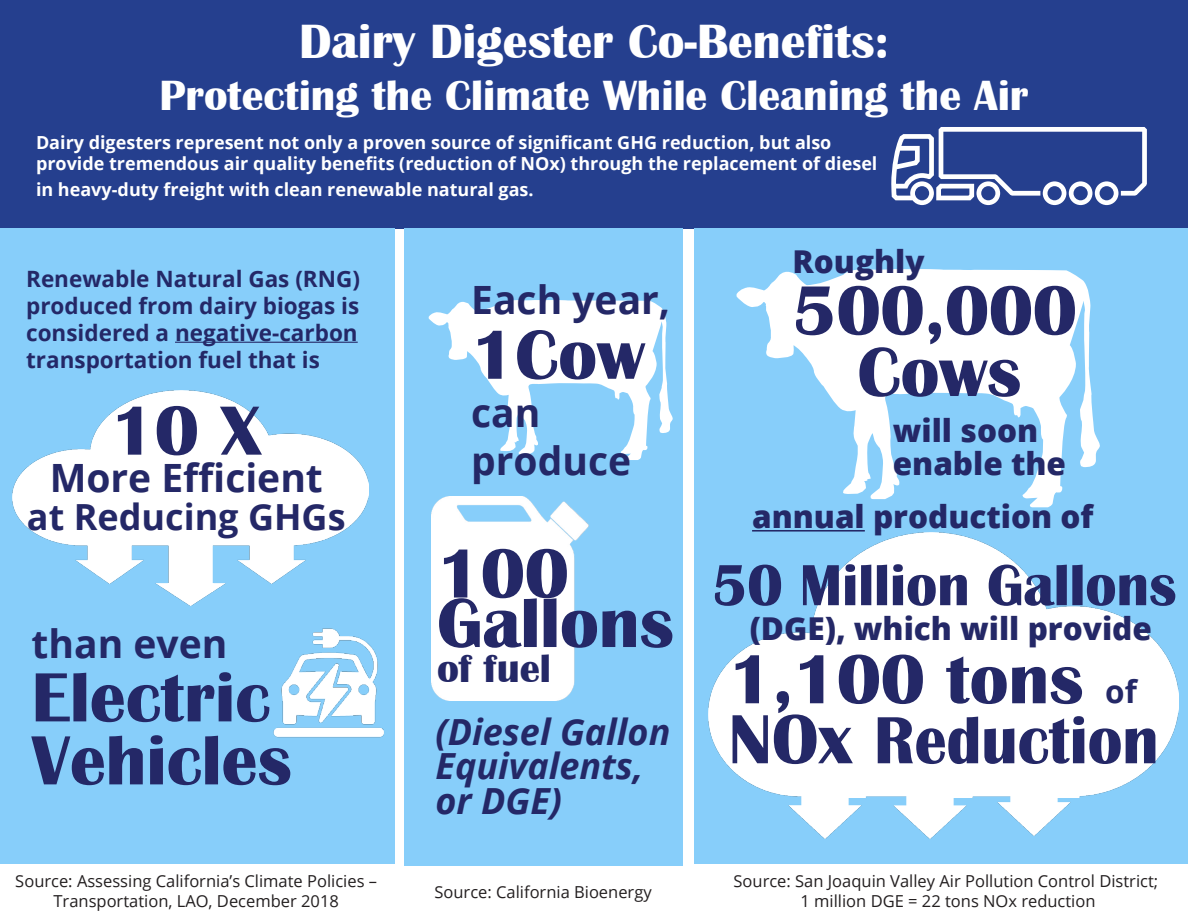
<style>
.page{position:relative;width:1188px;height:918px;background:#fff}
.page>*{position:absolute;margin:0;border:0;box-sizing:border-box;transform-origin:0 0}
.t1{font:700 72px "Britannic";color:#242867}
.t2{font:700 69px "Britannic";color:#242867;scale:.93 1}
.t3{font:700 60px "Britannic";color:#242867;scale:.96 1}
.t4{font:700 49.5px "Britannic";color:#fff}
.t5{font:700 43.5px "Britannic";color:#fff}
.t6{font:700 40.5px "Britannic";color:#242867}
.t7{font:700 39px "Open Sans";color:#242867}
.t8{font:italic 700 36px "Open Sans";color:#242867}
.t9{font:700 36px "Open Sans";color:#242867}
.t10{font:800 31.5px "Open Sans";color:#242867}
.t11{font:700 31.5px "Open Sans";color:#242867}
.t12{font:700 22.5px/27px "Open Sans";color:#242867;text-align:justify}
.t13{font:700 18px/21.6px "Open Sans";color:#fff}
.t14{font:16.5px/19.8px "Open Sans";color:#231f20;text-align:center}
.s1{font-size:72px}
</style>
<div class="page">
<div style="left:0;top:0;width:1188px;height:229px;background:#253f8e"></div>
<svg style="left:891px;top:127px;width:256px;height:78px"></svg>
<div style="left:695px;top:229px;width:493px;height:635px;background:#87cefa"></div>
<svg style="left:736px;top:269px;width:364px;height:238px;fill:#fff"></svg>
<img style="left:708px;top:533px;width:471px;height:264px">
<img style="left:872px;top:796px;width:104px;height:42px">
<img style="left:976px;top:794px;width:112px;height:41px">
<img style="left:788px;top:797px;width:91px;height:41px">
<div style="left:404px;top:229px;width:278px;height:637px;background:#87cefa"></div>
<svg style="left:429px;top:300px;width:244px;height:160px"></svg>
<img style="left:431px;top:496px;width:157px;height:204px">
<div style="left:0;top:229px;width:394px;height:635px;background:#87cefa"></div>
<img style="left:13px;top:390px;width:356px;height:194px">
<img style="left:156px;top:584px;width:69px;height:22px">
<hr style="left:175px;top:342px;width:183px;height:1px;background:#242867">
<img style="left:273px;top:618px;width:122px;height:128px">
<hr style="left:752px;top:530px;width:113px;height:2px;background:#242867">
<p class="t4" style="left:299px;top:14px;width:591px">Dairy Digester Co-Benefits:</p>
<p class="t5" style="left:160px;top:71px;width:871px">Protecting the Climate While Cleaning the Air</p>
<p class="t13" style="left:36px;top:131px;width:843px">Dairy digesters represent not only a proven source of significant GHG reduction, but also provide tremendous air quality benefits (reduction of NOx) through the replacement of diesel</p>
<p class="t13" style="left:36px;top:178px;width:499px">in heavy-duty freight with clean renewable natural gas.</p>
<p class="t12" style="left:26px;top:264px;width:335px">Renewable Natural Gas (RNG) produced from dairy biogas is considered a negative-carbon transportation fuel that is</p>
<p class="t1" style="left:111px;top:390px;width:152px">10 X</p>
<p class="t7" style="left:50px;top:450px;width:275px">More Efficient</p>
<p class="t9" style="left:27px;top:491px;width:320px">at Reducing GHGs</p>
<p class="t7" style="left:32px;top:617px;width:197px">than even</p>
<p class="t1" style="left:32px;top:657px;width:240px">Electric</p>
<p class="t1" style="left:32px;top:720px;width:262px">Vehicles</p>
<p class="t7" style="left:471px;top:273px;width:201px">Each year,</p>
<p class="t1" style="left:471px;top:314px;width:175px">1Cow</p>
<p class="t7" style="left:471px;top:385px;width:71px">can</p>
<p class="t7" style="left:471px;top:433px;width:161px">produce</p>
<p class="t1" style="left:437px;top:533px;width:133px">100</p>
<p class="t1" style="left:437px;top:583px;width:238px">Gallons</p>
<p class="t6" style="left:437px;top:645px;width:116px">of fuel</p>
<p class="t8" style="left:436px;top:706px;width:236px">(Diesel Gallon</p>
<p class="t8" style="left:436px;top:741px;width:209px">Equivalents,</p>
<p class="t8" style="left:436px;top:775px;width:128px">or DGE)</p>
<p class="t14" style="left:15px;top:871px;width:363px">Source: Assessing California’s Climate Policies –<br>Transportation, LAO, December 2018</p>
<p class="t14" style="left:434px;top:882px;width:219px">Source: California Bioenergy</p>
<p class="t10" style="left:793px;top:238px;width:134px">Roughly</p>
<p class="t1" style="left:793px;top:270px;width:286px">500,000</p>
<p class="t1" style="left:857px;top:331px;width:165px">Cows</p>
<p class="t10" style="left:893px;top:407px;width:147px">will soon</p>
<p class="t10" style="left:893px;top:440px;width:175px">enable the</p>
<p class="t10" style="left:752px;top:493px;width:343px">annual production of</p>
<p class="t3" style="left:712px;top:551px;width:485px">50 Million Gallons</p>
<p class="t10" style="left:750px;top:605px;width:404px">(DGE), which will provide</p>
<p class="t1" style="left:729px;top:639px;width:356px">1,100 tons</p>
<p class="t11" style="left:1105px;top:670px;width:33px">of</p>
<p class="t2" style="left:729px;top:701px;width:464px"><span class="s1">NOx</span> Reduction</p>
<p class="t14" style="left:734px;top:871px;width:426px">Source: San Joaquin Valley Air Pollution Control District;</p>
<p class="t14" style="left:801px;top:891px;width:297px">1 million DGE = 22 tons NOx reduction</p>
</div>
